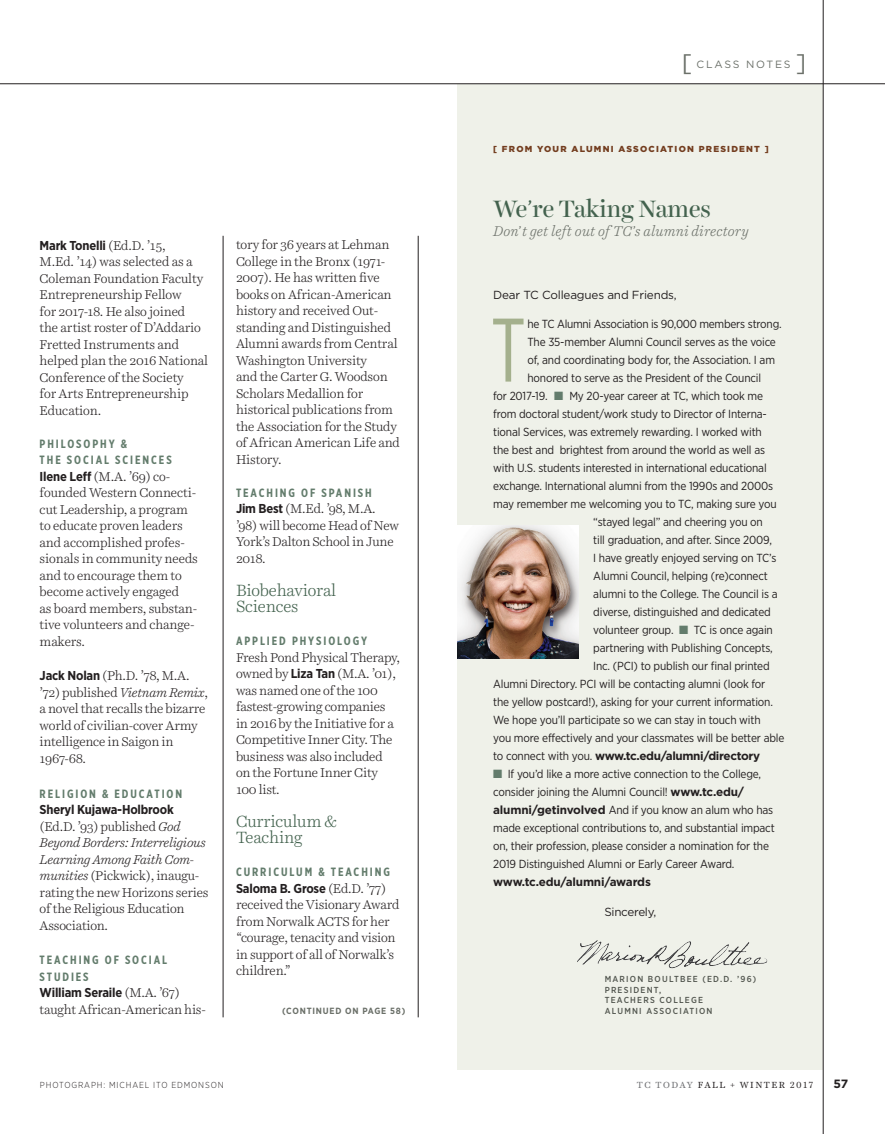
<style>
.page{position:relative;width:885px;height:1134px;background:#fff}
.page>*{position:absolute;margin:0;border:0;box-sizing:border-box;transform-origin:0 0}
.t1{font:90px "Gotham X Narrow";color:#a4b08d;scale:.9 1}
.t2{font:24px "Harriet Display";letter-spacing:-.005em;color:#43624e}
.t3{font:24px "Gotham";color:#6b7069}
.t4{font:300 16.5px "Harriet Text";letter-spacing:-.015em;color:#43624e}
.t5{font:italic 300 14.25px "Harriet Text";letter-spacing:.005em;color:#6b7069}
.t6{font:300 12.9px/16.5px "Harriet Text";letter-spacing:-.015em;color:#231f20}
.t7{font:700 12px "Gotham X Narrow";letter-spacing:.16em;color:#637c6c}
.t8{font:700 12px "Gotham";color:#231f20}
.t9{font:11.7px/18px "Gotham Narrow";letter-spacing:-.015em;color:#231f20}
.t10{font:700 11.7px "Gotham";letter-spacing:-.03em;color:#231f20}
.t11{font:11.7px "Gotham";letter-spacing:-.015em;color:#231f20}
.t12{font:10.5px "Gotham";letter-spacing:.17em;color:#6b7069}
.t13{font:9px "Harriet Text";letter-spacing:.16em;color:#231f20}
.t14{font:700 9px "Gotham Narrow";letter-spacing:.09em;color:#6b7069}
.t15{font:500 8.7px "Gotham Narrow";letter-spacing:.14em;color:#52564f}
.t16{font:900 8.7px "Gotham";letter-spacing:.14em;color:#733d1f}
.t17{font:300 8.7px "Gotham Narrow";letter-spacing:.1em;color:#231f20}
.s1{font-family:"Gotham Narrow";font-weight:700}
.s2{font-style:italic}
.s3{font-family:"PF Regal Text Pro Regular A"}
.s4{font-family:"PF Regal Text Pro Regular A";font-weight:400;font-style:normal}
.s5{color:#637c6c}
.s6{font-family:"Gotham Narrow";font-weight:400}
.s7{font-family:"Gotham";font-weight:700}
.s8{color:#6c6d70}
</style>
<div class="page">
<hr style="left:223px;top:236px;width:1px;height:781px;background:#231f20">
<hr style="left:418px;top:236px;width:1px;height:781px;background:#231f20">
<div style="left:457px;top:84px;width:365px;height:986px;background:#eff1e9"></div>
<img style="left:457px;top:526px;width:121px;height:132px">
<hr style="left:0;top:84px;width:884px;height:1px;background:#231f20">
<hr style="left:822px;top:0;width:1px;height:1134px;background:#231f20">
<img style="left:577px;top:940px;width:191px;height:29px">
<p class="t3" style="left:681px;top:47px;width:12px">[</p>
<p class="t12" style="left:696px;top:57px;width:96px">CLASS NOTES</p>
<p class="t3" style="left:795px;top:47px;width:12px">]</p>
<p class="t6" style="left:40px;top:237px;width:170px"><span class="s1">Mark Tonelli</span> (Ed.D. ’15,<br>M.Ed. ’14) was selected as a<br>Coleman Foundation Faculty<br>Entrepreneurship Fellow<br>for 2017-18. He also joined<br>the artist roster of D’Addario<br>Fretted Instruments and helped plan the 2016 National<br>Conference of the Society<br>for Arts Entrepreneurship<br>Education.</p>
<p class="t7" style="left:40px;top:436px;width:89px">PHILOSOPHY &amp;</p>
<p class="t7" style="left:40px;top:453px;width:133px">THE SOCIAL SCIENCES</p>
<p class="t6" style="left:40px;top:468px;width:132px"><span class="s1">Ilene Leff</span> (M.A. ’69) co-</p>
<p class="t6" style="left:40px;top:484px;width:158px">founded Western Connecti&shy;cut Leadership, a program</p>
<p class="t6" style="left:40px;top:517px;width:145px">to educate proven leaders</p>
<p class="t6" style="left:40px;top:534px;width:160px">and accomplished profes&shy;sionals in community needs and to encourage them to become actively engaged<br>as board members, substan&shy;tive volunteers and change&shy;makers.</p>
<p class="t6" style="left:40px;top:667px;width:170px"><span class="s1">Jack Nolan</span> (Ph.D. ’78, M.A. ’72) published <span class="s2">Vietnam Remix</span>, a novel that recalls the bizarre world of civilian-cover Army intelligence in Saigon in<br>1967-68.</p>
<p class="t7" style="left:40px;top:786px;width:144px">RELIGION &amp; EDUCATION</p>
<p class="t6" style="left:40px;top:801px;width:170px"><span class="s1">Sheryl Kujawa-Holbrook </span>(Ed.D. ’93) published <span class="s2">God<br>Beyond Borders: Interreligious<br>Learning Among Faith Com&shy;munities</span> (Pickwick), inaugu&shy;rating the new Horizons series of the Religious Education<br>Association.</p>
<p class="t7" style="left:40px;top:953px;width:129px">TEACHING OF SOCIAL</p>
<p class="t7" style="left:40px;top:969px;width:51px">STUDIES</p>
<p class="t6" style="left:40px;top:985px;width:168px"><span class="s1">William Seraile</span> (M.A. ’67) taught African-American his-</p>
<p class="t6" style="left:236px;top:236px;width:165px">tory for 36 years at Lehman<br>College in the Bronx (1971-<br>2007). He has written five books on African-American history and received Out&shy;standing and Distinguished<br>Alumni awards from Central<br>Washington University<br>and the Carter G. Woodson<br>Scholars Medallion for historical publications from the Association for the Study of African American Life and<br>History.</p>
<p class="t7" style="left:236px;top:485px;width:137px">TEACHING OF SPANISH</p>
<p class="t6" style="left:236px;top:500px;width:164px"><span class="s1">Jim Best</span> (M.Ed. ’98, M.A. ’98) will become Head of New<br>York’s Dalton School in June<br>2018.</p>
<p class="t4" style="left:236px;top:578px;width:102px">Biobehavioral</p>
<p class="t4" style="left:236px;top:595px;width:64px">Sciences</p>
<p class="t7" style="left:236px;top:634px;width:132px">APPLIED PHYSIOLOGY</p>
<p class="t6" style="left:236px;top:649px;width:166px">Fresh Pond Physical Therapy, owned by <span class="s1">Liza Tan</span> (M.A. ’01), was named one of the 100 fastest-growing companies in 2016 by the Initiative for a<br>Competitive Inner City. The business was also included on the Fortune Inner City<br>100 list.</p>
<p class="t4" style="left:236px;top:809px;width:102px">Curriculum &amp;</p>
<p class="t4" style="left:236px;top:826px;width:68px">Teaching</p>
<p class="t7" style="left:236px;top:865px;width:155px">CURRICULUM &amp; TEACHING</p>
<p class="t6" style="left:236px;top:880px;width:165px"><span class="s1">Saloma B. Grose</span> (Ed.D. ’77) received the Visionary Award from Norwalk ACTS for her “courage, tenacity and vision in support of all of Norwalk’s children.”</p>
<p class="t14" style="left:282px;top:1006px;width:125px">(CONTINUED ON PAGE 58)</p>
<p class="t16" style="left:493px;top:143px;width:277px">[ FROM YOUR ALUMNI ASSOCIATION PRESIDENT ]</p>
<p class="t2" style="left:493px;top:192px;width:219px">We<span class="s3">’</span>re Taking Names</p>
<p class="t5" style="left:493px;top:221px;width:257px">Don<span class="s4">’</span>t get left out of TC<span class="s4">’</span>s alumni directory</p>
<p class="t11" style="left:493px;top:288px;width:185px">Dear TC Colleagues and Friends,</p>
<p class="t1" style="left:491px;top:296px;width:40px">T</p>
<p class="t9" style="left:527px;top:314px;width:256px">he TC Alumni Association is 90,000 members strong.</p>
<p class="t9" style="left:527px;top:332px;width:250px">The 35-member Alumni Council serves as the voice</p>
<p class="t9" style="left:527px;top:350px;width:249px">of, and coordinating body for, the Association. I am</p>
<p class="t9" style="left:527px;top:368px;width:235px">honored to serve as the President of the Council</p>
<p class="t9" style="left:493px;top:386px;width:271px">for 2017-19. <span class="s5">■</span> My 20-year career at TC, which took me</p>
<p class="t9" style="left:493px;top:404px;width:275px">from doctoral student/work study to Director of Interna-</p>
<p class="t9" style="left:493px;top:422px;width:270px">tional Services, was extremely rewarding. I worked with</p>
<p class="t9" style="left:493px;top:440px;width:273px">the best and brightest from around the world as well as</p>
<p class="t9" style="left:493px;top:458px;width:275px">with U.S. students interested in international educational</p>
<p class="t9" style="left:493px;top:476px;width:281px">exchange. International alumni from the 1990s and 2000s</p>
<p class="t9" style="left:493px;top:494px;width:285px">may remember me welcoming you to TC, making sure you</p>
<p class="t9" style="left:593px;top:512px;width:171px">“stayed legal” and cheering you on</p>
<p class="t9" style="left:593px;top:530px;width:180px">till graduation, and after. Since 2009,</p>
<p class="t9" style="left:593px;top:548px;width:184px">I have greatly enjoyed serving on TC’s</p>
<p class="t9" style="left:593px;top:566px;width:176px">Alumni Council, helping (re)connect</p>
<p class="t9" style="left:593px;top:584px;width:186px">alumni to the College. The Council is a</p>
<p class="t9" style="left:593px;top:602px;width:179px">diverse, distinguished and dedicated</p>
<p class="t9" style="left:593px;top:620px;width:181px">volunteer group. <span class="s5">■</span> TC is once again</p>
<p class="t9" style="left:593px;top:638px;width:181px">partnering with Publishing Concepts,</p>
<p class="t9" style="left:593px;top:656px;width:178px">Inc. (PCI) to publish our final printed</p>
<p class="t9" style="left:493px;top:674px;width:273px">Alumni Directory. PCI will be contacting alumni (look for</p>
<p class="t9" style="left:493px;top:692px;width:281px">the yellow postcard!), asking for your current information.</p>
<p class="t9" style="left:493px;top:710px;width:269px">We hope you’ll participate so we can stay in touch with</p>
<p class="t9" style="left:493px;top:728px;width:293px">you more effectively and your classmates will be better able</p>
<p class="t10" style="left:493px;top:748px;width:268px"><span class="s6">to connect with you.</span> www.tc.edu/alumni/directory</p>
<p class="t9" style="left:493px;top:764px;width:283px"><span class="s5">■</span> If you’d like a more active connection to the College, consider joining the Alumni Council! <span class="s7">www.tc.edu/ alumni/getinvolved</span> And if you know an alum who has made exceptional contributions to, and substantial impact on, their profession, please consider a nomination for the 2019 Distinguished Alumni or Early Career Award. <span class="s7">www.tc.edu/alumni/awards</span></p>
<p class="t11" style="left:604px;top:904px;width:53px">Sincerely,</p>
<p class="t15" style="left:604px;top:974px;width:153px">MARION BOULTBEE (ED.D. ’96)</p>
<p class="t15" style="left:604px;top:985px;width:58px">PRESIDENT,</p>
<p class="t15" style="left:604px;top:995px;width:100px">TEACHERS COLLEGE</p>
<p class="t15" style="left:604px;top:1005px;width:109px">ALUMNI ASSOCIATION</p>
<p class="t17" style="left:40px;top:1079px;width:185px">PHOTOGRAPH: MICHAEL ITO EDMONSON</p>
<p class="t13" style="left:636px;top:1079px;width:177px"><span class="s8">TC TODAY</span> FALL + WINTER 2017</p>
<p class="t8" style="left:833px;top:1076px;width:16px">57</p>
</div>
